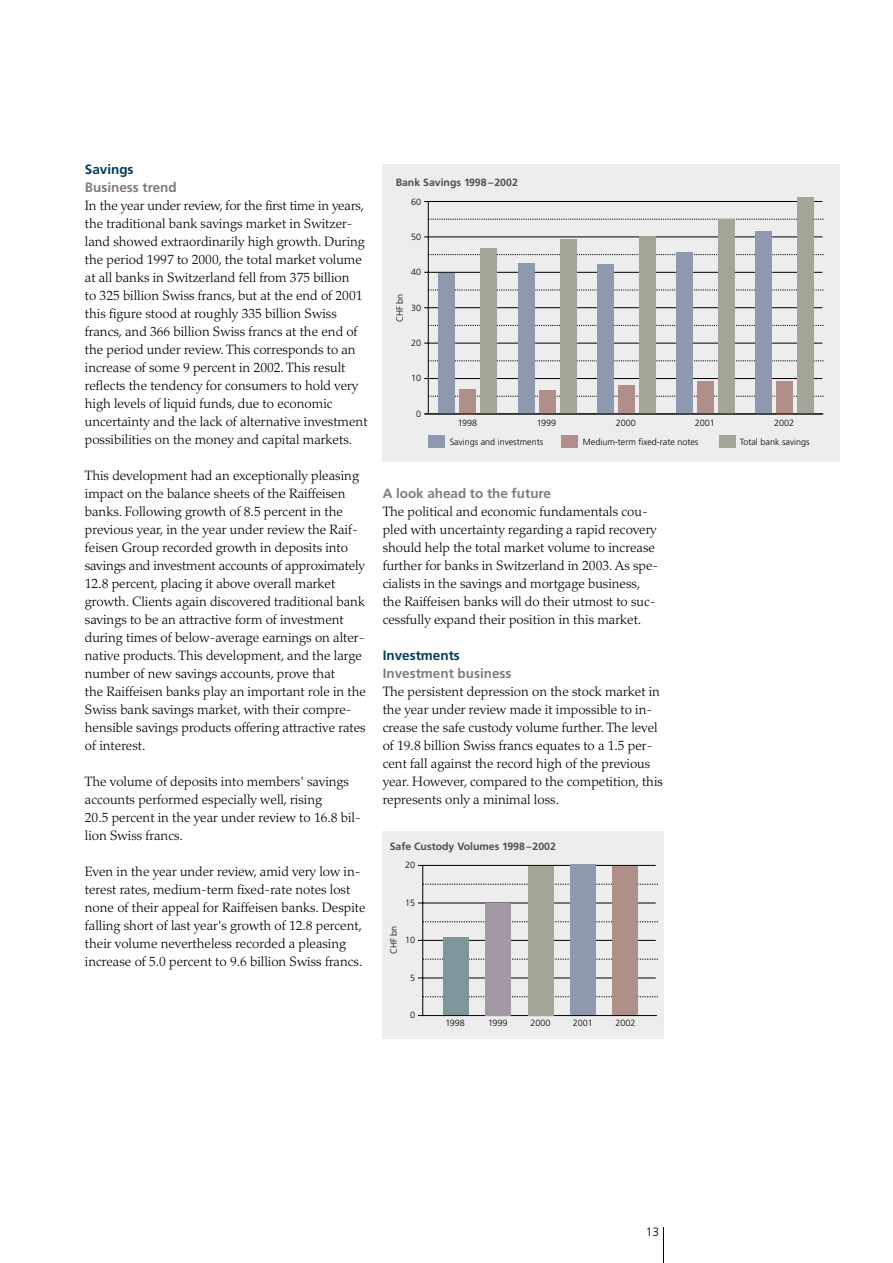
<style>
.page{position:relative;width:893px;height:1263px;background:#fff}
.page>*{position:absolute;margin:0;border:0;box-sizing:border-box;transform-origin:0 0}
.t1{font:300 13.5px/18px "Palatino";color:#000}
.t2{font:700 13.5px "Frutiger";color:#7d7d7d}
.t3{font:700 13.5px "Frutiger";color:#003e5a}
.t4{font:300 12px "Frutiger";color:#000}
.t5{font:700 10.5px "Frutiger";color:#4d4d4d}
.t6{font:300 9px/19.4px "Frutiger";color:#000}
</style>
<div class="page">
<hr style="left:663px;top:1227px;width:1px;height:36px;background:#000">
<div style="left:382px;top:165px;width:458px;height:297px;background:#ededed"></div>
<hr style="left:428px;top:201px;width:1px;height:213px;background:#000">
<hr style="left:424px;top:378px;width:398px;height:1px;background:#000">
<hr style="left:424px;top:343px;width:398px;height:1px;background:#000">
<hr style="left:424px;top:307px;width:398px;height:1px;background:#000">
<hr style="left:424px;top:272px;width:398px;height:1px;background:#000">
<hr style="left:424px;top:237px;width:398px;height:1px;background:#000">
<hr style="left:424px;top:201px;width:398px;height:1px;background:#000">
<svg style="left:428px;top:396px;width:396px;height:1px"></svg>
<svg style="left:428px;top:361px;width:396px;height:1px"></svg>
<svg style="left:428px;top:325px;width:396px;height:1px"></svg>
<svg style="left:428px;top:290px;width:396px;height:1px"></svg>
<svg style="left:428px;top:254px;width:396px;height:1px"></svg>
<svg style="left:428px;top:219px;width:396px;height:1px"></svg>
<div style="left:480px;top:248px;width:17px;height:166px;background:#a3a597"></div>
<div style="left:559px;top:239px;width:17px;height:175px;background:#a3a597"></div>
<div style="left:638px;top:236px;width:17px;height:178px;background:#a3a597"></div>
<div style="left:717px;top:220px;width:17px;height:194px;background:#a3a597"></div>
<div style="left:797px;top:198px;width:16px;height:216px;background:#a3a597"></div>
<div style="left:459px;top:389px;width:17px;height:25px;background:#b08f88"></div>
<div style="left:538px;top:390px;width:17px;height:24px;background:#b08f88"></div>
<div style="left:617px;top:385px;width:17px;height:29px;background:#b08f88"></div>
<div style="left:696px;top:382px;width:17px;height:32px;background:#b08f88"></div>
<div style="left:776px;top:381px;width:16px;height:33px;background:#b08f88"></div>
<div style="left:438px;top:274px;width:17px;height:140px;background:#8e98af"></div>
<div style="left:517px;top:263px;width:17px;height:151px;background:#8e98af"></div>
<div style="left:596px;top:265px;width:17px;height:149px;background:#8e98af"></div>
<div style="left:675px;top:253px;width:17px;height:161px;background:#8e98af"></div>
<div style="left:754px;top:231px;width:17px;height:183px;background:#8e98af"></div>
<div style="left:428px;top:435px;width:17px;height:13px;background:#8e98af"></div>
<div style="left:561px;top:435px;width:17px;height:13px;background:#b08f88"></div>
<div style="left:718px;top:435px;width:17px;height:13px;background:#a3a597"></div>
<hr style="left:424px;top:414px;width:399px;height:1px;background:#000">
<div style="left:382px;top:831px;width:281px;height:207px;background:#ededed"></div>
<hr style="left:422px;top:865px;width:1px;height:151px;background:#000">
<hr style="left:418px;top:1015px;width:239px;height:1px;background:#000">
<hr style="left:418px;top:978px;width:237px;height:1px;background:#000">
<hr style="left:418px;top:940px;width:237px;height:1px;background:#000">
<hr style="left:418px;top:903px;width:237px;height:1px;background:#000">
<hr style="left:418px;top:865px;width:237px;height:1px;background:#000">
<svg style="left:423px;top:997px;width:235px;height:1px"></svg>
<svg style="left:423px;top:959px;width:235px;height:1px"></svg>
<svg style="left:423px;top:922px;width:235px;height:1px"></svg>
<svg style="left:423px;top:884px;width:235px;height:1px"></svg>
<div style="left:612px;top:867px;width:25px;height:148px;background:#b08f88"></div>
<div style="left:570px;top:864px;width:25px;height:151px;background:#8e98af"></div>
<div style="left:527px;top:866px;width:26px;height:149px;background:#a3a597"></div>
<div style="left:485px;top:903px;width:26px;height:112px;background:#a299a5"></div>
<div style="left:443px;top:937px;width:25px;height:78px;background:#7e969b"></div>
<p class="t3" style="left:85px;top:164px;width:50px">Savings</p>
<p class="t2" style="left:85px;top:182px;width:93px">Business trend</p>
<p class="t1" style="left:85px;top:198px;width:284px">In the year under review, for the first time in years, the traditional bank savings market in Switzer&shy;land showed extraordinarily high growth. During the period 1997 to 2000, the total market volume at all banks in Switzerland fell from 375 billion<br>to 325 billion Swiss francs, but at the end of 2001 this figure stood at roughly 335 billion Swiss francs, and 366 billion Swiss francs at the end of the period under review. This corresponds to an increase of some 9 percent in 2002. This result reflects the tendency for consumers to hold very high levels of liquid funds, due to economic uncertainty and the lack of alternative investment possibilities on the money and capital markets.</p>
<p class="t1" style="left:85px;top:468px;width:283px">This development had an exceptionally pleasing impact on the balance sheets of the Raiffeisen banks. Following growth of 8.5 percent in the previous year, in the year under review the Raif&shy;feisen Group recorded growth in deposits into savings and investment accounts of approximately 12.8 percent, placing it above overall market growth. Clients again discovered traditional bank savings to be an attractive form of investment during times of below-average earnings on alter&shy;native products. This development, and the large number of new savings accounts, prove that<br>the Raiffeisen banks play an important role in the Swiss bank savings market, with their compre&shy;hensible savings products offering attractive rates of interest.</p>
<p class="t1" style="left:85px;top:774px;width:277px">The volume of deposits into members' savings accounts performed especially well, rising<br>20.5 percent in the year under review to 16.8 bil&shy;lion Swiss francs.</p>
<p class="t1" style="left:85px;top:864px;width:282px">Even in the year under review, amid very low in&shy;terest rates, medium-term fixed-rate notes lost none of their appeal for Raiffeisen banks. Despite falling short of last year's growth of 12.8 percent, their volume nevertheless recorded a pleasing increase of 5.0 percent to 9.6 billion Swiss francs.</p>
<p class="t5" style="left:395px;top:178px;width:124px">Bank Savings 1998 –2002</p>
<p class="t6" style="left:411px;top:192px;width:12px">60</p>
<p class="t6" style="left:411px;top:228px;width:12px">50</p>
<p class="t6" style="left:391px;top:322px;width:30px;rotate:-90deg">CHF bn</p>
<p class="t6" style="left:411px;top:263px;width:12px">40</p>
<p class="t6" style="left:411px;top:298px;width:12px">30</p>
<p class="t6" style="left:411px;top:334px;width:12px">20</p>
<p class="t6" style="left:411px;top:369px;width:12px">10</p>
<p class="t6" style="left:449px;top:413px;width:95px;text-indent:12px">998<br>Savings and investments</p>
<p class="t6" style="left:541px;top:413px;width:17px">999</p>
<p class="t6" style="left:615px;top:413px;width:22px">2000</p>
<p class="t6" style="left:695px;top:413px;width:22px">2001</p>
<p class="t6" style="left:774px;top:413px;width:22px">2002</p>
<p class="t6" style="left:583px;top:433px;width:117px">Medium-term fixed-rate notes</p>
<p class="t6" style="left:743px;top:433px;width:68px">otal bank savings</p>
<p class="t2" style="left:382px;top:488px;width:170px">A look ahead to the future</p>
<p class="t1" style="left:382px;top:504px;width:277px">The political and economic fundamentals cou&shy;pled with uncertainty regarding a rapid recovery should help the total market volume to increase further for banks in Switzerland in 2003. As spe&shy;cialists in the savings and mortgage business, the Raiffeisen banks will do their utmost to suc&shy;cessfully expand their position in this market.</p>
<p class="t3" style="left:382px;top:650px;width:79px">Investments</p>
<p class="t2" style="left:382px;top:668px;width:130px">Investment business</p>
<p class="t1" style="left:382px;top:684px;width:282px">The persistent depression on the stock market in the year under review made it impossible to in&shy;crease the safe custody volume further. The level of 19.8 billion Swiss francs equates to a 1.5 per&shy;cent fall against the record high of the previous year. However, compared to the competition, this represents only a minimal loss.</p>
<p class="t5" style="left:389px;top:842px;width:168px">Safe Custody Volumes 1998 –2002</p>
<p class="t6" style="left:405px;top:856px;width:12px">20</p>
<p class="t6" style="left:385px;top:954px;width:30px;rotate:-90deg">CHF bn</p>
<p class="t6" style="left:405px;top:894px;width:12px">15</p>
<p class="t6" style="left:405px;top:931px;width:12px">10</p>
<p class="t6" style="left:410px;top:969px;width:7px">5</p>
<p class="t6" style="left:410px;top:1006px;width:7px">0</p>
<p class="t6" style="left:450px;top:1014px;width:17px">998</p>
<p class="t6" style="left:488px;top:1014px;width:21px">1999</p>
<p class="t6" style="left:530px;top:1014px;width:22px">2000</p>
<p class="t6" style="left:573px;top:1014px;width:22px">2001</p>
<p class="t6" style="left:615px;top:1014px;width:22px">2002</p>
<p class="t4" style="left:646px;top:1227px;width:15px">13</p>
</div>
